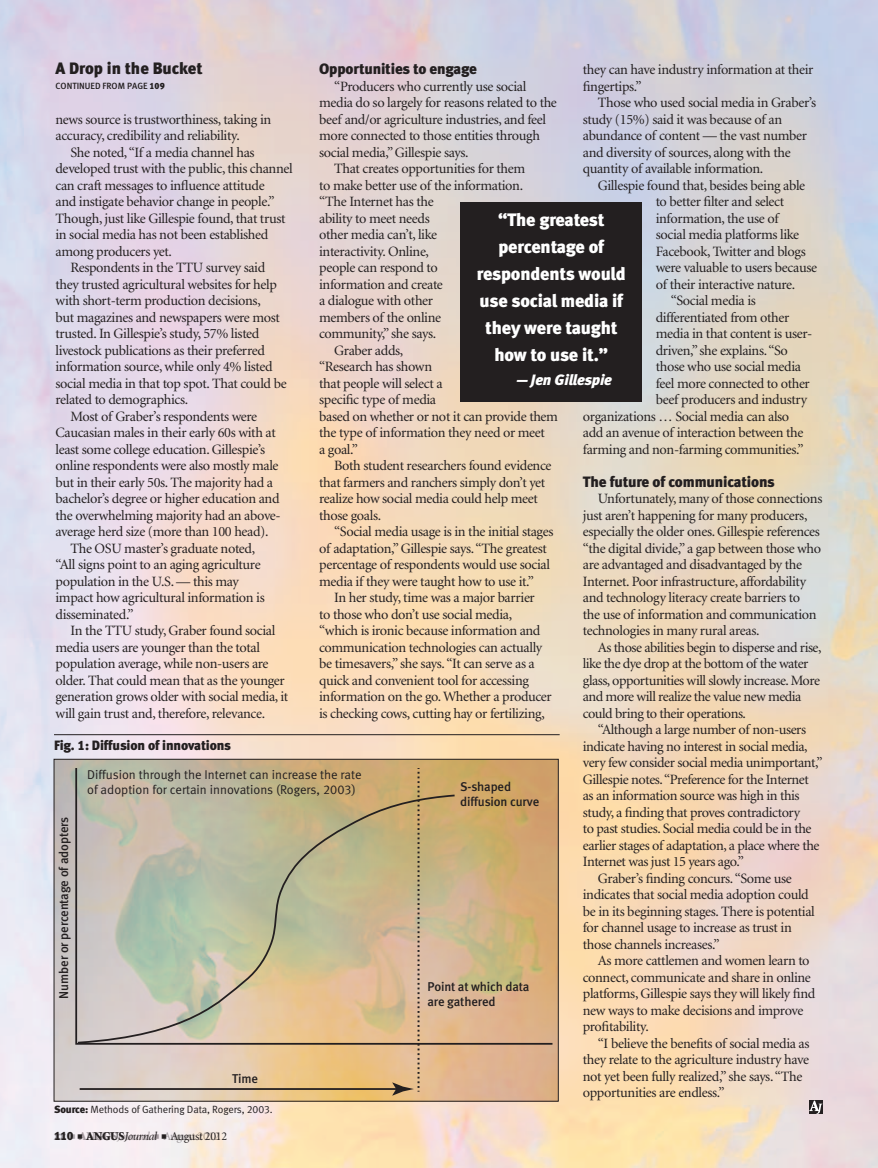
<style>
.page{position:relative;width:878px;height:1168px;background:#fff}
.page>*{position:absolute;margin:0;border:0;box-sizing:border-box;transform-origin:0 0}
.reverse_pull_quote{font:18px/27px "Meta Black LF";letter-spacing:-.01em;color:#fff;text-align:center}
.t1{font:16.5px "Meta Black LF";color:#231f20}
.subhead{font:15px "Meta Black LF";letter-spacing:-.01em;color:#231f20}
.reverse_pull_quote-2{font:italic 15px "Meta Black LF";letter-spacing:-.015em;color:#fff}
.body_text{font:14.25px/16.5px "Minion";letter-spacing:-.025em;color:#231f20}
.table_headline{font:13.5px "Meta Black LF";letter-spacing:-.01em;color:#231f20}
.table_text{font:12.75px/15px "Meta Normal LF";color:#231f20}
.table_subheads{font:12.75px/15px "Meta Medium LF";letter-spacing:-.01em;color:#231f20}
.t2{font:12px "Minion";letter-spacing:-.025em;color:#231f20}
.table_footnotes{font:10.5px "Meta Normal LF";letter-spacing:-.01em;color:#231f20}
.t3{font:9px "Meta Medium LF";color:#231f20}
.s1{font-family:"Meta Black LF"}
.s2{font-weight:900}
.s3{font-style:italic}
</style>
<div class="page">
<img style="left:0;top:0;width:878px;height:1168px">
<svg style="left:809px;top:1100px;width:13px;height:14px"></svg>
<svg style="left:74px;top:766px;width:480px;height:279px;background:#cbac7e"></svg>
<hr style="left:80px;top:1088px;width:319px;height:2px;background:#231f20">
<svg style="left:392px;top:768px;width:27px;height:327px;background:#d0ac7d"></svg>
<svg style="left:76px;top:793px;width:380px;height:251px;background:#c5ba9c"></svg>
<hr style="left:54px;top:734px;width:505px;height:1px;background:#231f20">
<div style="left:460px;top:203px;width:182px;height:199px;background:#231f20"></div>
<p class="t1" style="left:56px;top:58px;width:149px">A Drop in the Bucket</p>
<p class="t3" style="left:56px;top:81px;width:111px">CONTINUED FROM PAGE <span class="s1">109</span></p>
<p class="subhead" style="left:319px;top:60px;width:159px">Opportunities to engage</p>
<p class="body_text" style="left:319px;top:78px;width:239px;text-indent:15px">“Producers who currently use social media do so largely for reasons related to the beef and/or agriculture industries, and feel more connected to those entities through social media,” Gillespie says.</p>
<p class="body_text" style="left:319px;top:161px;width:207px;text-indent:15px">That creates opportunities for them to make better use of the information. “The Internet has the<br>ability to meet needs<br>other media can’t, like<br>interactivity. Online,<br>people can respond to<br>information and create<br>a dialogue with other<br>members of the online<br>community,” she says.</p>
<p class="body_text" style="left:319px;top:342px;width:240px;text-indent:15px">Graber adds,<br>“Research has shown<br>that people will select a<br>specific type of media<br>based on whether or not it can provide them the type of information they need or meet<br>a goal.”</p>
<p class="body_text" style="left:319px;top:458px;width:234px;text-indent:15px">Both student researchers found evidence that farmers and ranchers simply don’t yet realize how social media could help meet those goals.</p>
<p class="body_text" style="left:319px;top:524px;width:236px;text-indent:15px">“Social media usage is in the initial stages of adaptation,” Gillespie says. “The greatest percentage of respondents would use social media if they were taught how to use it.”</p>
<p class="body_text" style="left:319px;top:590px;width:234px;text-indent:15px">In her study, time was a major barrier<br>to those who don’t use social media, “which is ironic because information and communication technologies can actually be timesavers,” she says. “It can serve as a quick and convenient tool for accessing information on the go. Whether a producer is checking cows, cutting hay or fertilizing,</p>
<p class="body_text" style="left:582px;top:62px;width:232px">they can have industry information at their fingertips.”</p>
<p class="body_text" style="left:582px;top:95px;width:235px;text-indent:15px">Those who used social media in Graber’s study (15%) said it was because of an abundance of content — the vast number and diversity of sources, along with the quantity of available information.</p>
<p class="body_text" style="left:655px;top:177px;width:163px;text-indent:-58px">Gillespie found that, besides being able to better filter and select information, the use of<br>social media platforms like<br>Facebook, Twitter and blogs were valuable to users because of their interactive nature.</p>
<p class="body_text" style="left:670px;top:293px;width:87px">“Social media is</p>
<p class="body_text" style="left:655px;top:309px;width:135px">differentiated from other</p>
<p class="body_text" style="left:655px;top:326px;width:158px">media in that content is user-</p>
<p class="body_text" style="left:655px;top:342px;width:134px">driven,” she explains. “So</p>
<p class="body_text" style="left:655px;top:359px;width:147px">those who use social media</p>
<p class="body_text" style="left:655px;top:375px;width:156px">feel more connected to other</p>
<p class="body_text" style="left:655px;top:392px;width:153px">beef producers and industry</p>
<p class="body_text" style="left:582px;top:408px;width:208px">organizations … Social media can also</p>
<p class="body_text" style="left:582px;top:425px;width:222px">add an avenue of interaction between the</p>
<p class="body_text" style="left:582px;top:441px;width:222px">farming and non-farming communities.”</p>
<p class="subhead" style="left:582px;top:472px;width:193px">The future of communications</p>
<p class="body_text" style="left:582px;top:491px;width:241px;text-indent:15px">Unfortunately, many of those connections just aren’t happening for many producers, especially the older ones. Gillespie references “the digital divide,” a gap between those who are advantaged and disadvantaged by the Internet. Poor infrastructure, affordability and technology literacy create barriers to<br>the use of information and communication technologies in many rural areas.</p>
<p class="body_text" style="left:582px;top:639px;width:240px;text-indent:15px">As those abilities begin to disperse and rise, like the dye drop at the bottom of the water glass, opportunities will slowly increase. More and more will realize the value new media could bring to their operations.</p>
<p class="body_text" style="left:582px;top:722px;width:241px;text-indent:15px">“Although a large number of non-users indicate having no interest in social media, very few consider social media unimportant,” Gillespie notes. “Preference for the Internet as an information source was high in this study, a finding that proves contradictory<br>to past studies. Social media could be in the earlier stages of adaptation, a place where the Internet was just 15 years ago.”</p>
<p class="body_text" style="left:582px;top:870px;width:233px;text-indent:15px">Graber’s finding concurs. “Some use indicates that social media adoption could be in its beginning stages. There is potential for channel usage to increase as trust in those channels increases.”</p>
<p class="body_text" style="left:582px;top:953px;width:234px;text-indent:15px">As more cattlemen and women learn to connect, communicate and share in online platforms, Gillespie says they will likely find new ways to make decisions and improve profitability.</p>
<p class="body_text" style="left:582px;top:1035px;width:228px;text-indent:15px">“I believe the benefits of social media as they relate to the agriculture industry have not yet been fully realized,” she says. “The opportunities are endless.”</p>
<p class="body_text" style="left:56px;top:111px;width:217px">news source is trustworthiness, taking in accuracy, credibility and reliability.</p>
<p class="body_text" style="left:56px;top:144px;width:239px;text-indent:15px">She noted, “If a media channel has developed trust with the public, this channel can craft messages to influence attitude<br>and instigate behavior change in people.” Though, just like Gillespie found, that trust in social media has not been established among producers yet.</p>
<p class="body_text" style="left:56px;top:260px;width:233px;text-indent:15px">Respondents in the TTU survey said they trusted agricultural websites for help with short-term production decisions,<br>but magazines and newspapers were most trusted. In Gillespie’s study, 57% listed livestock publications as their preferred information source, while only 4% listed social media in that top spot. That could be related to demographics.</p>
<p class="body_text" style="left:56px;top:408px;width:227px;text-indent:15px">Most of Graber’s respondents were Caucasian males in their early 60s with at least some college education. Gillespie’s online respondents were also mostly male but in their early 50s. The majority had a bachelor’s degree or higher education and the overwhelming majority had an above&shy;average herd size (more than 100 head).</p>
<p class="body_text" style="left:56px;top:540px;width:211px;text-indent:15px">The OSU master’s graduate noted, “All signs point to an aging agriculture population in the U.S. — this may impact how agricultural information is disseminated.”</p>
<p class="body_text" style="left:56px;top:623px;width:234px;text-indent:15px">In the TTU study, Graber found social media users are younger than the total population average, while non-users are older. That could mean that as the younger generation grows older with social media, it will gain trust and, therefore, relevance.</p>
<p class="reverse_pull_quote" style="left:477px;top:206px;width:150px">“The greatest percentage of respondents would use social media if they were taught how to use it.”</p>
<p class="reverse_pull_quote-2" style="left:516px;top:370px;width:97px">— Jen Gillespie</p>
<p class="table_headline" style="left:54px;top:737px;width:179px">Fig. 1: Diffusion of innovations</p>
<p class="table_text" style="left:87px;top:767px;width:276px">Diffusion through the Internet can increase the rate of adoption for certain innovations (Rogers, 2003)</p>
<p class="table_subheads" style="left:460px;top:779px;width:81px">S-shaped diffusion curve</p>
<p class="table_subheads" style="left:56px;top:998px;width:183px;rotate:-90deg">Number or percentage of adopters</p>
<p class="table_subheads" style="left:427px;top:979px;width:103px">Point at which data are gathered</p>
<p class="table_subheads" style="left:232px;top:1071px;width:27px">Time</p>
<p class="table_footnotes" style="left:54px;top:1103px;width:220px"><span class="s1">Source:</span> Methods of Gathering Data, Rogers, 2003.</p>
<p class="t2" style="left:54px;top:1130px;width:167px"><span class="s1">xx</span> ■ <span class="s2">ANGUS</span><span class="s3">Journal</span> ■ August 2012</p>
<p class="t2" style="left:54px;top:1130px;width:175px"><span class="s1">110</span> ■ <span class="s2">ANGUS</span><span class="s3">Journal</span> ■ August 2012</p>
</div>
